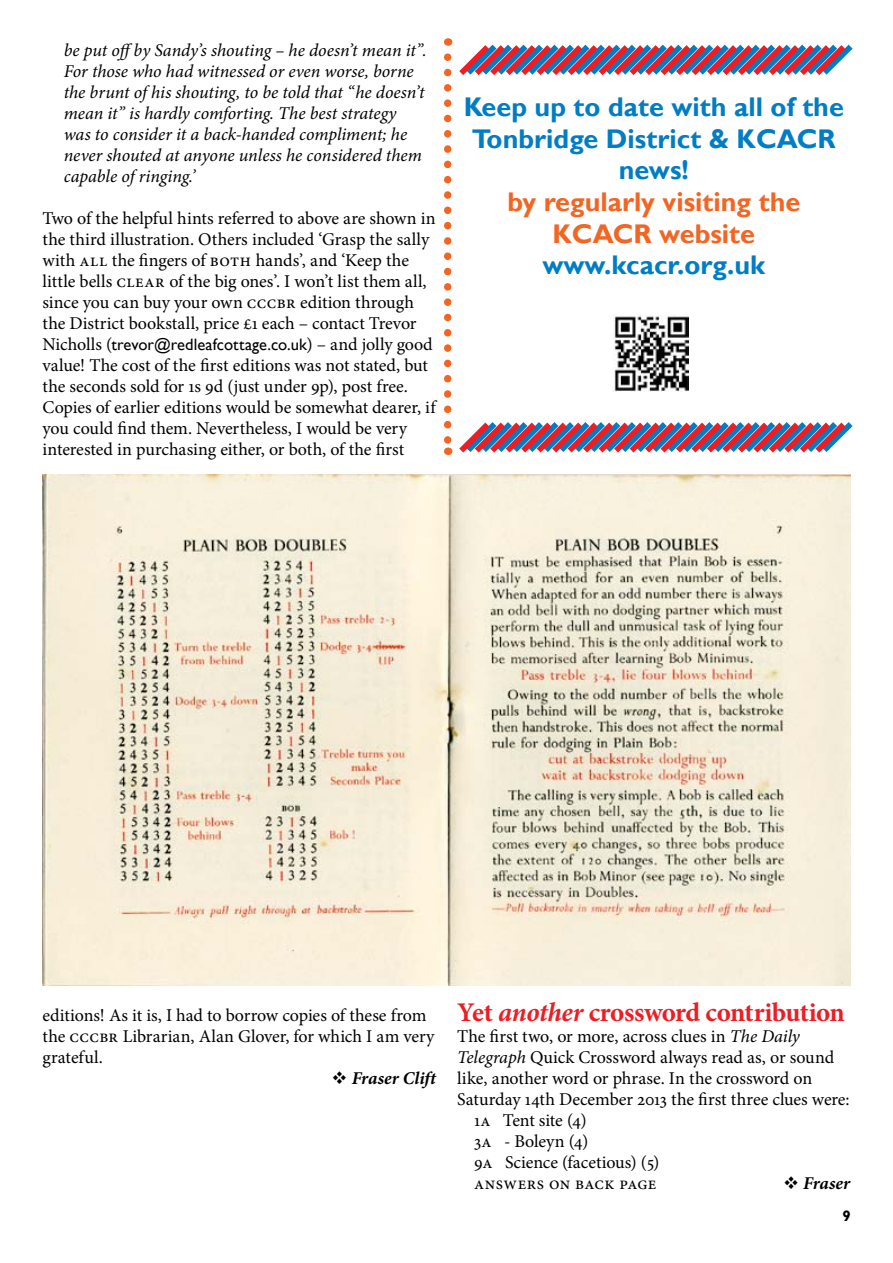
<style>
.page{position:relative;width:893px;height:1263px;background:#fff}
.page>*{position:absolute;margin:0;border:0;box-sizing:border-box;transform-origin:0 0}
.t1{font:700 27px/31.5px "Gill Sans";color:#007dc5;text-align:center}
.t2{font:700 27px/31.5px "Gill Sans";color:#f26522;text-align:center}
.t3{font:700 27px "Minion Pro";color:#ed1d24}
.t4{font:18px/21px "Minion Pro";color:#000}
.t5{font:italic 18px/21px "Minion Pro";letter-spacing:-.005em;color:#000}
.t6{font:italic 700 18px "Minion Pro";color:#000}
.t7{font:16.5px "Gill Sans";letter-spacing:.005em;color:#000}
.t8{font:700 15px "Gill Sans";color:#000}
.s1{font-family:"Minion Pro";font-size:18px}
.s2{font-style:italic}
</style>
<div class="page">
<img style="left:43px;top:474px;width:807px;height:512px">
<svg style="left:444px;top:38px;width:409px;height:417px"></svg>
<img style="left:612px;top:315px;width:77px;height:76px">
<p class="t5" style="left:64px;top:39px;width:364px">be put offby Sandy’s shouting – he doesn’t mean it”.<br>For those who had witnessed or even worse, borne the brunt of his shouting, to be told that “he doesn’t mean it” is hardly comforting. The best strategy was to consider it a back-handed compliment; he never shouted at anyone unless he considered them capable of ringing.’</p>
<p class="t4" style="left:43px;top:207px;width:395px">Two of the helpful hints referred to above are shown in the third illustration. Others included ‘Grasp the sally with all the fingers of both hands’, and ‘Keep the little bells clear of the big ones’. I won’t list them all, since you can buy your own cccbr edition through the District bookstall, price £1 each – contact Trevor</p>
<p class="t7" style="left:43px;top:334px;width:392px"><span class="s1">Nicholls (</span>trevor@redleafcottage.co.uk<span class="s1">) – and jolly good</span></p>
<p class="t4" style="left:43px;top:354px;width:395px">value! The cost of the first editions was not stated, but the seconds sold for 1s 9d (just under 9p), post free.<br>Copies of earlier editions would be somewhat dearer, if you could find them. Nevertheless, I would be very interested in purchasing either, or both, of the first</p>
<h1 class="t1" style="left:464px;top:92px;width:382px">Keep up to date with all of the<br>Tonbridge District &amp; KCACR news!</h1>
<h1 class="t2" style="left:507px;top:187px;width:294px">by regularly visiting the<br>KCACR website</h1>
<h1 class="t1" style="left:542px;top:250px;width:224px">www.kcacr.org.uk</h1>
<p class="t4" style="left:43px;top:1005px;width:394px">editions! As it is, I had to borrow copies of these from the cccbr Librarian, Alan Glover, for which I am very grateful.</p>
<p class="t6" style="left:352px;top:1066px;width:86px">Fraser Clift</p>
<h1 class="t3" style="left:457px;top:993px;width:389px">Yet <span class="s2">another</span> crossword contribution</h1>
<p class="t4" style="left:457px;top:1026px;width:344px">The first two, or more, across clues in <span class="s2">The Daily</span></p>
<p class="t4" style="left:457px;top:1047px;width:379px"><span class="s2">Telegraph</span> Quick Crossword always read as, or sound</p>
<p class="t4" style="left:457px;top:1068px;width:357px">like, another word or phrase. In the crossword on</p>
<p class="t4" style="left:457px;top:1089px;width:394px">Saturday 14th December 2013 the first three clues were:</p>
<p class="t4" style="left:474px;top:1110px;width:114px">1a Tent site (4)</p>
<p class="t4" style="left:474px;top:1131px;width:116px">3a - Boleyn (4)</p>
<p class="t4" style="left:474px;top:1152px;width:187px">9a Science (facetious) (5)</p>
<p class="t4" style="left:474px;top:1173px;width:184px">answers on back page</p>
<p class="t6" style="left:803px;top:1170px;width:49px">Fraser</p>
<p class="t8" style="left:842px;top:1206px;width:10px">9</p>
</div>
